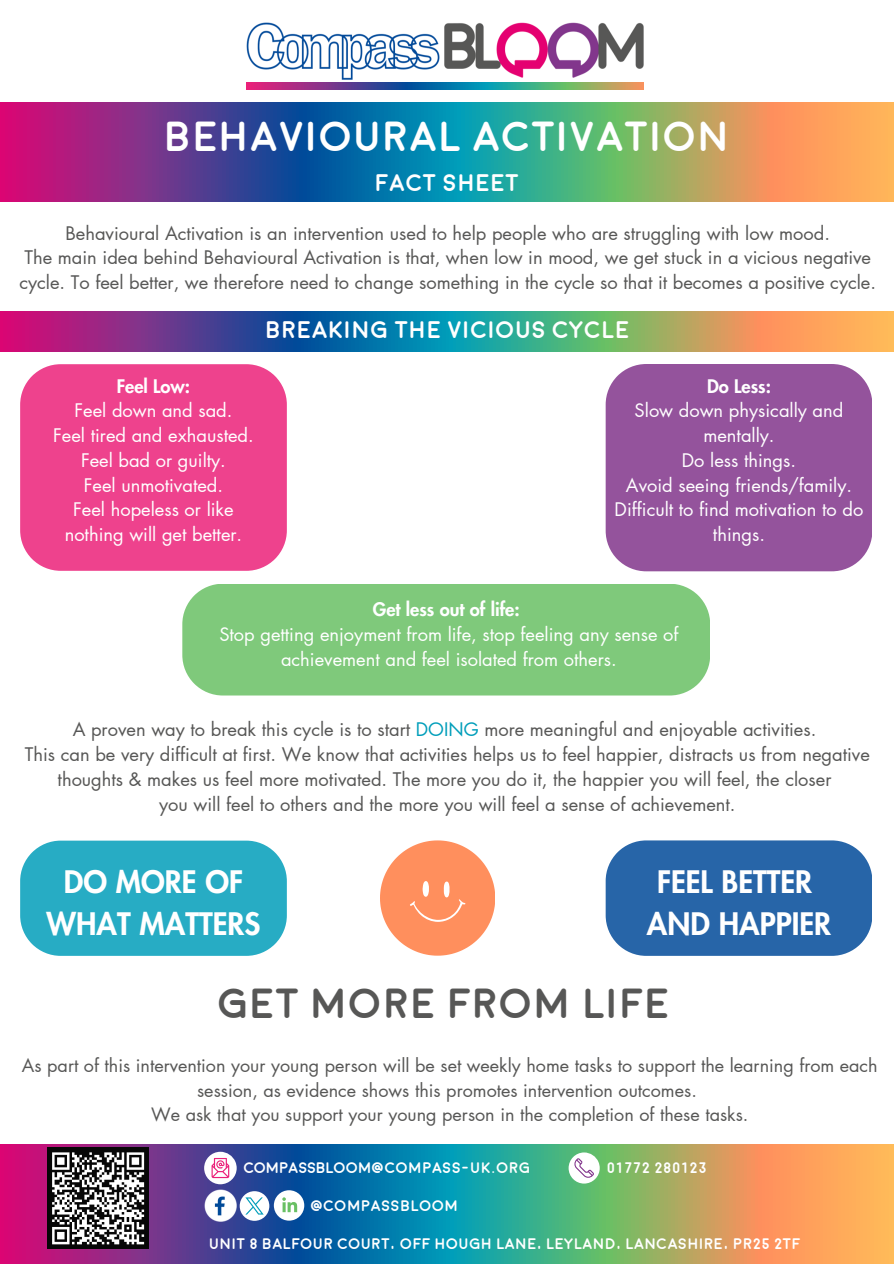
<style>
.page{position:relative;width:894px;height:1264px;background:#fff}
.page>*{position:absolute;margin:0;border:0;box-sizing:border-box;transform-origin:0 0}
.t1{font:700 42px "Moon";color:#fff}
.t2{font:700 42px "Moon";color:#575756}
.t3{font:800 30.3px/41.7px "Futura LT Pro";color:#fff;text-align:center}
.t4{font:700 24px "Moon";color:#fff}
.t5{font:18.3px/24.8px "Futura LT Pro";color:#575756;text-align:center}
.t6{font:18.3px/24.8px "Futura LT Pro";color:#fff;text-align:center}
.t7{font:18px/24.8px "Futura LT Pro";color:#575756;text-align:center}
.t8{font:700 15.3px "Moon";color:#fff}
.s1{font-weight:800}
.s2{color:#009eba}
</style>
<div class="page">
<svg style="left:0;top:1144px;width:893px;height:119px;background:#738281"></svg>
<div style="left:274px;top:1190px;width:30px;height:30px;background:#fff;border-radius:15px"></div>
<svg style="left:282px;top:1197px;width:15px;height:15px"></svg>
<div style="left:239px;top:1191px;width:30px;height:29px;background:#fff;border-radius:50%"></div>
<svg style="left:245px;top:1197px;width:18px;height:17px"></svg>
<img style="left:199px;top:1183px;width:43px;height:44px">
<svg style="left:568px;top:1152px;width:31px;height:31px"></svg>
<svg style="left:204px;top:1151px;width:32px;height:33px"></svg>
<div style="left:47px;top:1147px;width:102px;height:102px;background:#070707"></div>
<svg style="left:52px;top:1152px;width:93px;height:93px"></svg>
<svg style="left:0;top:102px;width:893px;height:100px;background:#727682"></svg>
<svg style="left:246px;top:83px;width:397px;height:6px;background:#5f7089"></svg>
<img style="left:246px;top:22px;width:398px;height:61px">
<svg style="left:0;top:311px;width:893px;height:40px;background:#757781"></svg>
<div style="left:20px;top:364px;width:266px;height:207px;background:#ee428d"></div>
<div style="left:605px;top:364px;width:266px;height:207px;background:#94539c"></div>
<div style="left:182px;top:584px;width:527px;height:111px;background:#7fc97b"></div>
<div style="left:20px;top:840px;width:267px;height:115px;background:#27acc4"></div>
<div style="left:605px;top:840px;width:267px;height:115px;background:#2765a8"></div>
<svg style="left:380px;top:840px;width:114px;height:115px"></svg>
<h4 class="t1" style="left:163px;top:116px;width:568px">BEHAVIOURAL ACTIVATION</h4>
<h4 class="t4" style="left:374px;top:171px;width:146px">FACT SHEET</h4>
<h4 class="t5" style="left:19px;top:221px;width:857px">Behavioural Activation is an intervention used to help people who are struggling with low mood.<br>The main idea behind Behavioural Activation is that, when low in mood, we get stuck in a vicious negative cycle. To feel better, we therefore need to change something in the cycle so that it becomes a positive cycle.</h4>
<h2 class="t4" style="left:266px;top:318px;width:365px">BREAKING THE VICIOUS CYCLE</h2>
<p class="t6" style="left:53px;top:374px;width:202px"><span class="s1">Feel Low:<br></span>Feel down and sad.<br>Feel tired and exhausted.<br>Feel bad or guilty.<br>Feel unmotivated.<br>Feel hopeless or like nothing will get better.</p>
<p class="t6" style="left:614px;top:374px;width:250px"><span class="s1">Do Less:<br></span>Slow down physically and mentally.<br>Do less things.<br>Avoid seeing friends/family.<br>Difficult to find motivation to do things.</p>
<h2 class="t6" style="left:219px;top:598px;width:460px"><span class="s1">Get less out of life:<br></span>Stop getting enjoyment from life, stop feeling any sense of achievement and feel isolated from others.</h2>
<h1 class="t5" style="left:25px;top:718px;width:846px">A proven way to break this cycle is to start <span class="s2">DOING</span> more meaningful and enjoyable activities.<br>This can be very difficult at first. We know that activities helps us to feel happier, distracts us from negative thoughts &amp; makes us feel more motivated. The more you do it, the happier you will feel, the closer<br>you will feel to others and the more you will feel a sense of achievement.</h1>
<h4 class="t3" style="left:47px;top:862px;width:215px">DO MORE OF<br>WHAT MATTERS</h4>
<p class="t3" style="left:646px;top:862px;width:186px">FEEL BETTER<br>AND HAPPIER</p>
<p class="t2" style="left:218px;top:983px;width:453px">GET MORE FROM LIFE</p>
<p class="t7" style="left:22px;top:1053px;width:857px">As part of this intervention your young person will be set weekly home tasks to support the learning from each session, as evidence shows this promotes intervention outcomes.<br>We ask that you support your young person in the completion of these tasks.</p>
<p class="t8" style="left:243px;top:1160px;width:288px">COMPASSBLOOM@COMPASS-UK.ORG</p>
<h4 class="t8" style="left:606px;top:1160px;width:102px">01772 280123</h4>
<h3 class="t8" style="left:310px;top:1198px;width:149px">@COMPASSBLOOM</h3>
<h4 class="t8" style="left:209px;top:1235px;width:592px">UNIT 8 BALFOUR COURT, OFF HOUGH LANE, LEYLAND, LANCASHIRE, PR25 2TF</h4>
</div>
